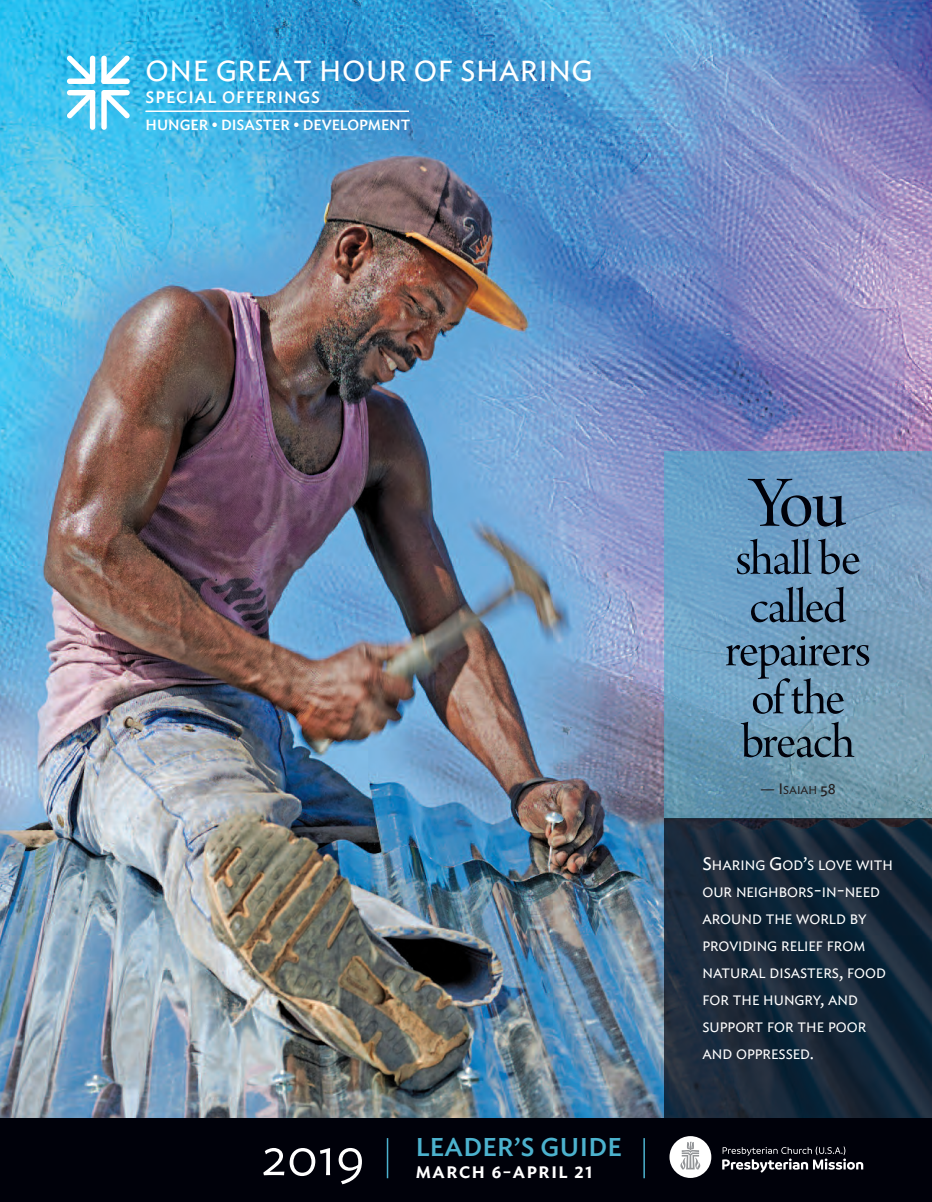
<style>
.page{position:relative;width:932px;height:1202px;background:#fff}
.page>*{position:absolute;margin:0;border:0;box-sizing:border-box;transform-origin:0 0}
.t1{font:76.5px "Arno Pro Display";color:#00010a}
.t2{font:51px/48px "Arno Pro Display";letter-spacing:-.025em;color:#00010a}
.t3{font:28.8px "Ideal Sans";letter-spacing:.02em;color:#fff}
.t4{font:500 25.5px "Ideal Sans";letter-spacing:.015em;color:#4cb2ce}
.t5{font:600 16.5px "Ideal Sans";letter-spacing:.1em;color:#fff}
.t6{font:500 16.35px "Ideal Sans";letter-spacing:.06em;color:#fff}
.t7{font:500 14.55px "Ideal Sans";color:#fff}
.t8{font:13.5px/27px "Ideal Sans";color:#fff}
.t9{font:11.25px "Ideal Sans";color:#231f20}
.s1{font-weight:300;font-size:54px;color:#fff}
.s2{font-size:15px}
.s3{font-size:18px}
</style>
<div class="page">
<img style="left:0;top:0;width:932px;height:1118px">
<div style="left:0;top:1118px;width:932px;height:84px;background:#00010a"></div>
<svg style="left:722px;top:1146px;width:141px;height:26px"></svg>
<div style="left:669px;top:1136px;width:42px;height:41px;background:#fff;border-radius:50%"></div>
<svg style="left:680px;top:1141px;width:20px;height:28px"></svg>
<hr style="left:643px;top:1138px;width:2px;height:40px;background:#4cb2ce">
<hr style="left:387px;top:1138px;width:1px;height:40px;background:#4cb2ce">
<svg style="left:67px;top:56px;width:28px;height:28px"></svg>
<svg style="left:101px;top:56px;width:29px;height:28px"></svg>
<svg style="left:67px;top:90px;width:63px;height:40px"></svg>
<hr style="left:146px;top:111px;width:263px;height:1px;background:#fff">
<div style="left:664px;top:451px;width:268px;height:367px;background:#4cb2ce;opacity:.55"></div>
<div style="left:664px;top:818px;width:268px;height:300px;background:#00010a;opacity:.7"></div>
<h3 class="t3" style="left:146px;top:61px;width:448px">ONE GREAT HOUR OF SHARING</h3>
<p class="t6" style="left:146px;top:92px;width:176px">SPECIAL OFFERINGS</p>
<p class="t7" style="left:146px;top:120px;width:266px">HUNGER • DISASTER • DEVELOPMENT</p>
<h3 class="t4" style="left:261px;top:1138px;width:362px"><span class="s1">2019</span> LEADER’S GUIDE</h3>
<p class="t5" style="left:416px;top:1166px;width:178px">MARCH 6–APRIL 21</p>
<h1 class="t1" style="left:749px;top:473px;width:99px">You</h1>
<h2 class="t2" style="left:735px;top:539px;width:127px">shall be called</h2>
<h2 class="t2" style="left:725px;top:631px;width:147px;text-align:center">repairers of the</h2>
<h2 class="t2" style="left:741px;top:722px;width:115px">breach</h2>
<p class="t9" style="left:760px;top:785px;width:77px"><span class="s2">— I</span>SAIAH <span class="s2">58</span></p>
<p class="t8" style="left:702px;top:853px;width:192px"><span class="s3">S</span>HARING <span class="s3">G</span>OD<span class="s3">’</span>S LOVE WITH<br>OUR NEIGHBORS<span class="s3">-</span>IN<span class="s3">-</span>NEED<br>AROUND THE WORLD BY<br>PROVIDING RELIEF FROM<br>NATURAL DISASTERS<span class="s3">,</span> FOOD<br>FOR THE HUNGRY<span class="s3">,</span> AND<br>SUPPORT FOR THE POOR<br>AND OPPRESSED<span class="s3">.</span></p>
</div>
